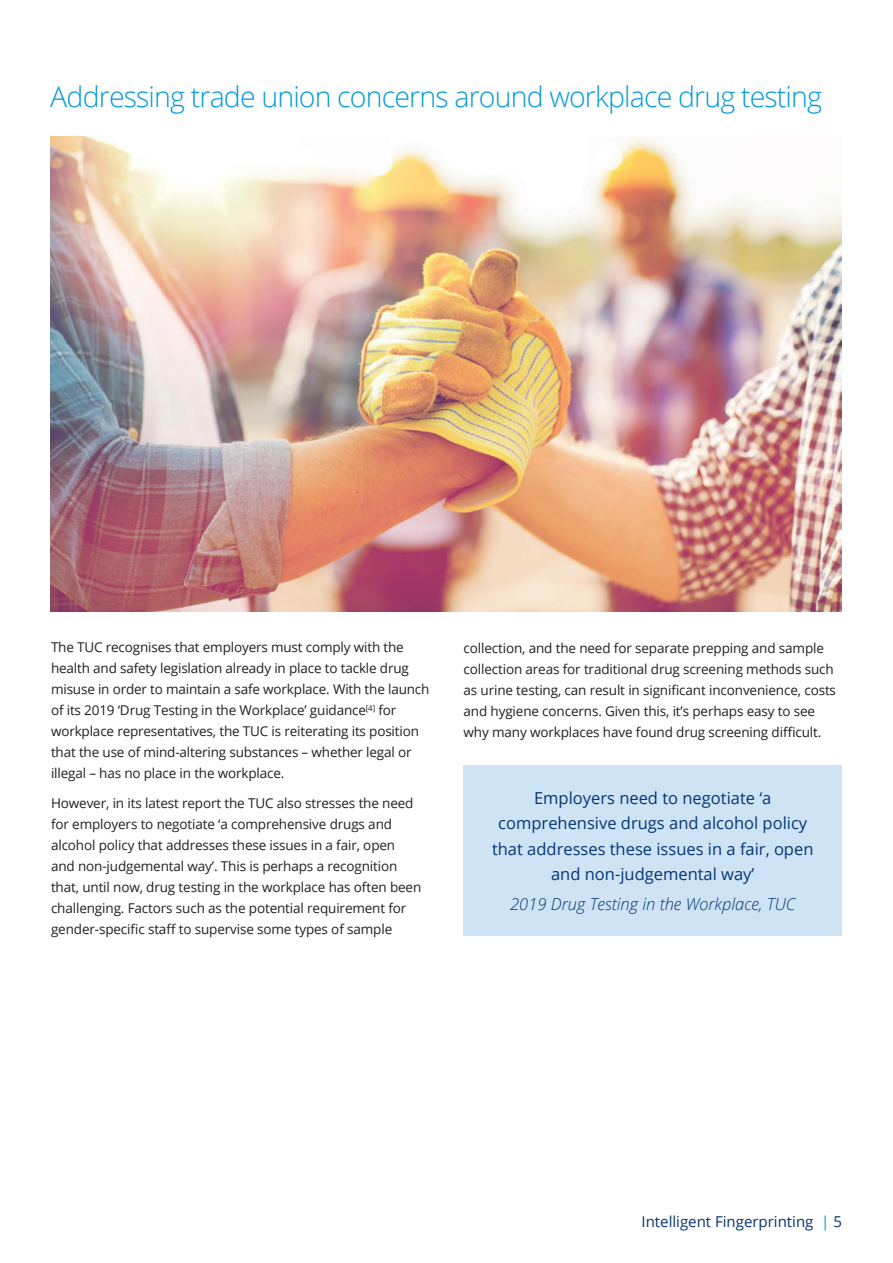
<style>
.page{position:relative;width:893px;height:1263px;background:#fff}
.page>*{position:absolute;margin:0;border:0;box-sizing:border-box;transform-origin:0 0}
.t1{font:300 28.5px "Open Sans";letter-spacing:-.03em;color:#069ad9}
.t2{font:16.5px/25.5px "Open Sans";color:#053474;text-align:center}
.t3{font:italic 300 16.5px "Open Sans";color:#053474}
.t4{font:15px "Open Sans";color:#053474}
.t5{font:13.5px/21px "Open Sans";letter-spacing:-.01em;color:#231f20}
.s1{color:#069ad9}
</style>
<div class="page">
<img style="left:50px;top:136px;width:792px;height:475px">
<div style="left:463px;top:765px;width:379px;height:170px;background:#cee4f5"></div>
<h1 class="t1" style="left:50px;top:77px;width:773px">Addressing trade union concerns around workplace drug testing</h1>
<p class="t5" style="left:51px;top:637px;width:380px">The TUC recognises that employers must comply with the health and safety legislation already in place to tackle drug misuse in order to maintain a safe workplace. With the launch of its 2019 ‘Drug Testing in the Workplace’ guidance<sup>[4]</sup> for workplace representatives, the TUC is reiterating its position that the use of mind-altering substances – whether legal or illegal – has no place in the workplace.</p>
<p class="t5" style="left:51px;top:792px;width:372px">However, in its latest report the TUC also stresses the need for employers to negotiate ‘a comprehensive drugs and alcohol policy that addresses these issues in a fair, open and non-judgemental way’. This is perhaps a recognition that, until now, drug testing in the workplace has often been challenging. Factors such as the potential requirement for gender-specific staff to supervise some types of sample</p>
<p class="t5" style="left:463px;top:637px;width:374px">collection, and the need for separate prepping and sample collection areas for traditional drug screening methods such as urine testing, can result in significant inconvenience, costs and hygiene concerns. Given this, it’s perhaps easy to see why many workplaces have found drug screening difficult.</p>
<p class="t2" style="left:492px;top:784px;width:323px">Employers need to negotiate ‘a comprehensive drugs and alcohol policy that addresses these issues in a fair, open and non-judgemental way’</p>
<p class="t3" style="left:510px;top:892px;width:287px">2019 Drug Testing in the Workplace, TUC</p>
<p class="t4" style="left:642px;top:1211px;width:202px">Intelligent Fingerprinting <span class="s1">|</span> 5</p>
</div>
